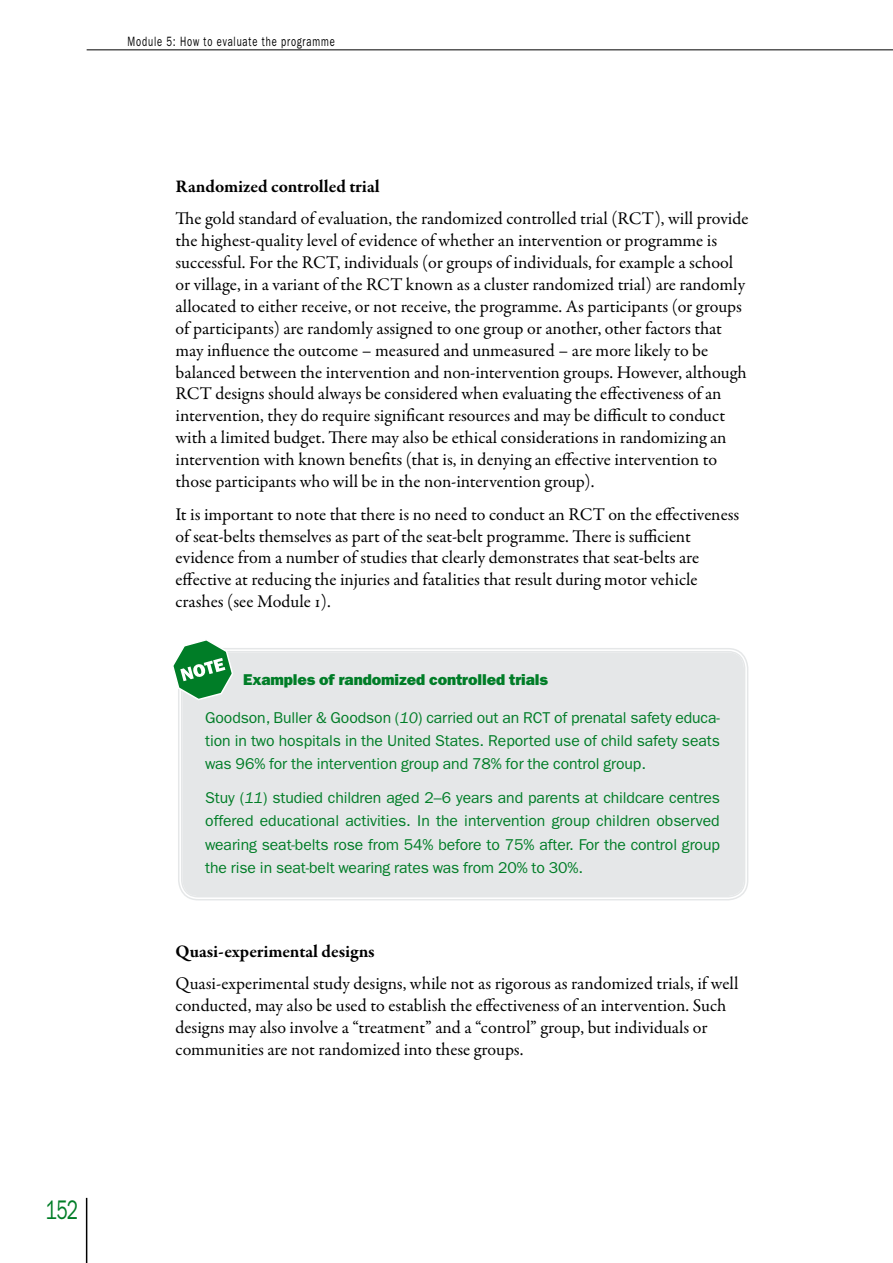
<style>
.page{position:relative;width:893px;height:1263px;background:#fff}
.page>*{position:absolute;margin:0;border:0;box-sizing:border-box;transform-origin:0 0}
.t1{font:27px "ITC Franklin Gothic Std";color:#007d27;scale:.7 1}
.t2{font:18px/21.9px "Garamond Premr Pro";letter-spacing:-.005em;color:#000}
.t3{font:700 18px "Garamond Premr Pro";color:#000}
.t4{font:15.75px/23.2px "ITC Franklin Gothic Std";letter-spacing:-.005em;color:#007d27;text-align:justify}
.t5{font:15.75px "ITC Franklin Gothic Std Hvy";letter-spacing:-.005em;color:#007d27}
.t6{font:13.5px "ITC Franklin Gothic Std";letter-spacing:.09em;color:#000;scale:.7 1}
.s1{font-style:italic}
</style>
<div class="page">
<hr style="left:87px;top:50px;width:806px;height:1px;background:#000">
<hr style="left:86px;top:1198px;width:1px;height:65px;background:#000">
<div style="left:180px;top:650px;width:566px;height:248px;background:#e5e7e8;border-radius:18px"></div>
<div style="left:178px;top:648px;width:570px;height:252px;border:1px solid #e5e7e8;border-radius:20px"></div>
<div style="left:181px;top:651px;width:564px;height:246px;border:1px solid #e5e7e8;border-radius:17px"></div>
<svg style="left:173px;top:640px;width:61px;height:61px"></svg>
<p class="t6" style="left:128px;top:34px;width:298px">Module 5: How to evaluate the programme</p>
<p class="t3" style="left:176px;top:175px;width:206px">Randomized controlled trial</p>
<p class="t2" style="left:176px;top:208px;width:574px">The gold standard of evaluation, the randomized controlled trial (RCT), will provide the highest-quality level of evidence of whether an intervention or programme is successful. For the RCT, individuals (or groups of individuals, for example a school or village, in a variant of the RCT known as a cluster randomized trial) are randomly allocated to either receive, or not receive, the programme. As participants (or groups of participants) are randomly assigned to one group or another, other factors that may influence the outcome – measured and unmeasured – are more likely to be balanced between the intervention and non-intervention groups. However, although RCT designs should always be considered when evaluating the effectiveness of an intervention, they do require significant resources and may be difficult to conduct with a limited budget. There may also be ethical considerations in randomizing an intervention with known benefits (that is, in denying an effective intervention to those participants who will be in the non-intervention group).</p>
<p class="t2" style="left:176px;top:503px;width:565px">It is important to note that there is no need to conduct an RCT on the effectiveness of seat-belts themselves as part of the seat-belt programme. There is sufficient evidence from a number of studies that clearly demonstrates that seat-belts are effective at reducing the injuries and fatalities that result during motor vehicle crashes (see Module 1).</p>
<p class="t5" style="left:243px;top:670px;width:307px">Examples of randomized controlled trials</p>
<p class="t4" style="left:205px;top:706px;width:516px">Goodson, Buller &amp; Goodson (<span class="s1">10</span>) carried out an RCT of prenatal safety educa&shy;tion in two hospitals in the United States. Reported use of child safety seats was 96% for the intervention group and 78% for the control group.</p>
<p class="t4" style="left:205px;top:786px;width:516px">Stuy (<span class="s1">11</span>) studied children aged 2–6 years and parents at childcare centres offered educational activities. In the intervention group children observed wearing seat-belts rose from 54% before to 75% after. For the control group the rise in seat-belt wearing rates was from 20% to 30%.</p>
<p class="t3" style="left:176px;top:940px;width:201px">Quasi-experimental designs</p>
<p class="t2" style="left:176px;top:973px;width:564px">Quasi-experimental study designs, while not as rigorous as randomized trials, if well conducted, may also be used to establish the effectiveness of an intervention. Such designs may also involve a “treatment” and a “control” group, but individuals or communities are not randomized into these groups.</p>
<h1 class="t1" style="left:46px;top:1195px;width:48px">152</h1>
</div>
